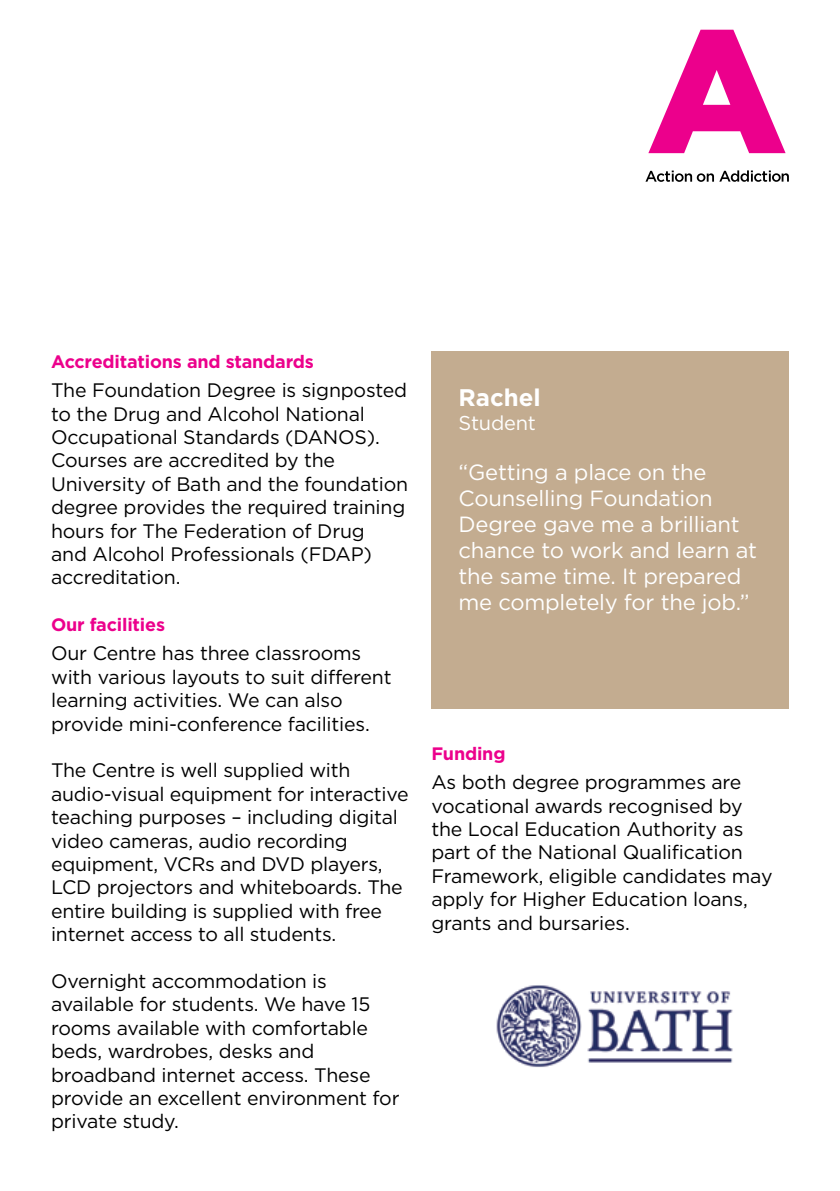
<style>
.page{position:relative;width:840px;height:1191px;background:#fff}
.page>*{position:absolute;margin:0;border:0;box-sizing:border-box;transform-origin:0 0}
.t1{font:700 24px "Gotham HTF";color:#fff}
.t2{font:22px/26px "Gotham HTF";letter-spacing:-.01em;color:#fff}
.t3{font:20px "Gotham HTF";letter-spacing:-.01em;color:#fff}
.t4{font:19.6px/23.4px "Gotham HTF";letter-spacing:-.01em;color:#000}
.t5{font:700 18px "Gotham HTF";letter-spacing:-.01em;color:#ec008c}
</style>
<div class="page">
<svg style="left:648px;top:30px;width:137px;height:123px"></svg>
<svg style="left:645px;top:170px;width:68px;height:12px"></svg>
<svg style="left:719px;top:170px;width:69px;height:12px"></svg>
<div style="left:431px;top:351px;width:357px;height:358px;background:#c3ac90"></div>
<img style="left:496px;top:985px;width:237px;height:82px">
<p class="t5" style="left:51px;top:351px;width:264px">Accreditations and standards</p>
<p class="t4" style="left:51px;top:378px;width:358px">The Foundation Degree is signposted to the Drug and Alcohol National<br>Occupational Standards (DANOS).<br>Courses are accredited by the<br>University of Bath and the foundation degree provides the required training hours for The Federation of Drug<br>and Alcohol Professionals (FDAP) accreditation.</p>
<p class="t5" style="left:51px;top:614px;width:115px">Our facilities</p>
<p class="t4" style="left:51px;top:641px;width:342px">Our Centre has three classrooms with various layouts to suit different learning activities. We can also provide mini-conference facilities.</p>
<p class="t4" style="left:51px;top:758px;width:359px">The Centre is well supplied with audio-visual equipment for interactive teaching purposes – including digital video cameras, audio recording equipment, VCRs and DVD players, LCD projectors and whiteboards. The entire building is supplied with free internet access to all students.</p>
<p class="t4" style="left:51px;top:969px;width:350px">Overnight accommodation is available for students. We have 15 rooms available with comfortable beds, wardrobes, desks and broadband internet access. These provide an excellent environment for private study.</p>
<p class="t1" style="left:458px;top:384px;width:84px">Rachel</p>
<p class="t3" style="left:458px;top:412px;width:79px">Student</p>
<p class="t2" style="left:458px;top:459px;width:300px">“Getting a place on the<br>Counselling Foundation<br>Degree gave me a brilliant chance to work and learn at the same time. It prepared me completely for the job.”</p>
<p class="t5" style="left:431px;top:743px;width:76px">Funding</p>
<p class="t4" style="left:431px;top:770px;width:342px">As both degree programmes are vocational awards recognised by the Local Education Authority as part of the National Qualification<br>Framework, eligible candidates may apply for Higher Education loans, grants and bursaries.</p>
</div>
